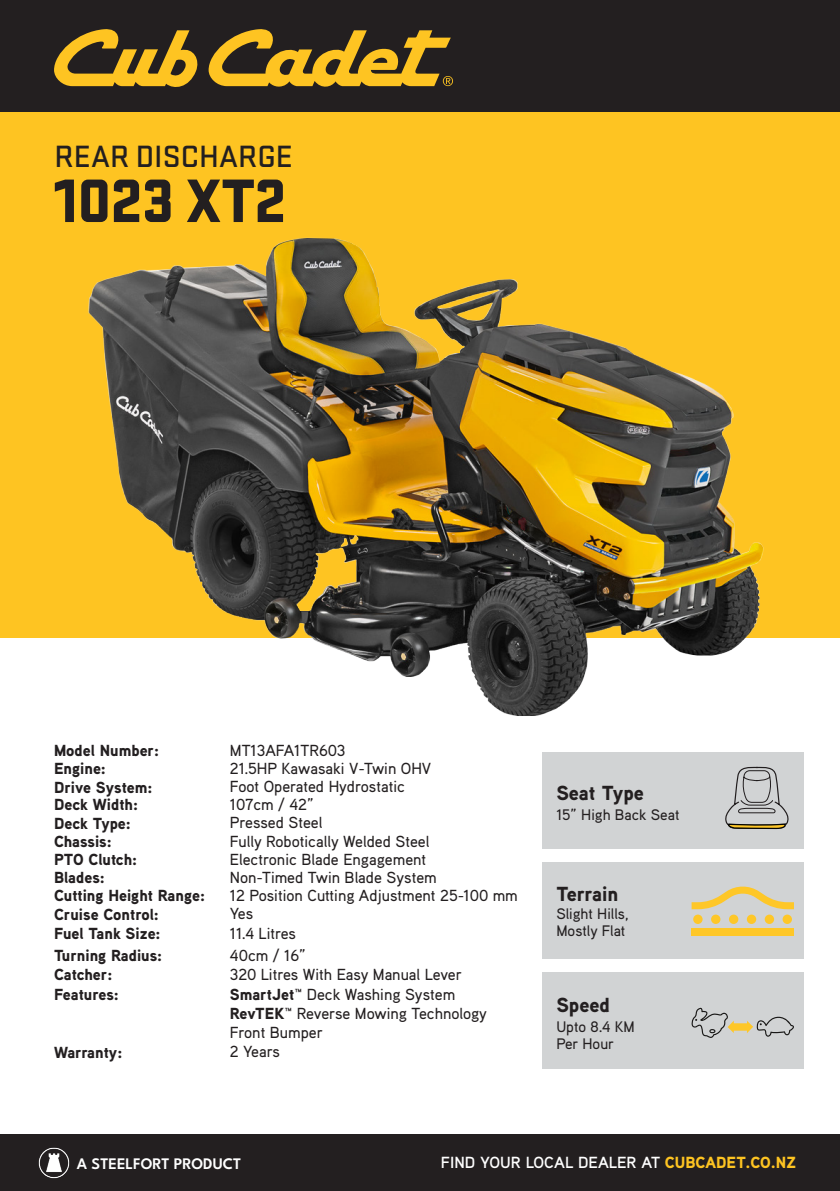
<style>
.page{position:relative;width:840px;height:1191px;background:#fff}
.page>*{position:absolute;margin:0;border:0;box-sizing:border-box;transform-origin:0 0}
.t1{font:900 63.8px "Stratum 1";letter-spacing:-.02em;color:#231f20}
.t2{font:500 32px "Stratum 2";color:#231f20}
.t3{font:900 20.4px "Aaux Pro";color:#231f20}
.Table_Body{font:500 16px "Aaux Pro";color:#231f20}
.Table_Heading{font:900 16px "Aaux Pro";color:#231f20}
.t4{font:700 16px "Aaux Pro";color:#fff}
.t5{font:600 16px "League Spartan";color:#fff}
.t6{font:500 15.2px "Aaux Pro";color:#231f20}
.s1{font-weight:900}
.s2{font-weight:900;color:#fec422}
</style>
<div class="page">
<div style="left:0;top:1134px;width:839px;height:57px;background:#231f20"></div>
<img style="left:39px;top:1147px;width:30px;height:31px">
<div style="left:0;top:104px;width:839px;height:533px;background:#fec422"></div>
<div style="left:0;top:0;width:839px;height:111px;background:#231f20"></div>
<svg style="left:54px;top:29px;width:144px;height:58px"></svg>
<svg style="left:208px;top:29px;width:245px;height:58px"></svg>
<div style="left:542px;top:752px;width:261px;height:97px;background:#d1d3d4"></div>
<div style="left:542px;top:972px;width:261px;height:97px;background:#d1d3d4"></div>
<div style="left:542px;top:862px;width:261px;height:97px;background:#d1d3d4"></div>
<svg style="left:691px;top:1007px;width:102px;height:31px"></svg>
<img style="left:83px;top:237px;width:697px;height:479px">
<svg style="left:725px;top:767px;width:63px;height:62px"></svg>
<svg style="left:691px;top:886px;width:102px;height:23px"></svg>
<div style="left:691px;top:928px;width:102px;height:7px;background:#fec728"></div>
<svg style="left:692px;top:914px;width:10px;height:10px"></svg>
<svg style="left:710px;top:914px;width:10px;height:10px"></svg>
<svg style="left:728px;top:914px;width:10px;height:10px"></svg>
<svg style="left:746px;top:914px;width:9px;height:10px"></svg>
<svg style="left:764px;top:914px;width:9px;height:10px"></svg>
<div style="left:782px;top:914px;width:9px;height:10px;background:#fec728;border-radius:50%"></div>
<h2 class="t2" style="left:54px;top:135px;width:240px">REAR DISCHARGE</h2>
<p class="t1" style="left:54px;top:154px;width:234px">1023 XT2</p>
<p class="Table_Heading" style="left:54px;top:740px;width:106px">Model Number:</p>
<p class="Table_Body" style="left:230px;top:740px;width:117px">MT13AFA1TR603</p>
<p class="Table_Heading" style="left:54px;top:758px;width:53px">Engine:</p>
<p class="Table_Body" style="left:230px;top:758px;width:203px">21.5HP Kawasaki V-Twin OHV</p>
<p class="Table_Heading" style="left:54px;top:777px;width:100px">Drive System:</p>
<p class="Table_Body" style="left:230px;top:777px;width:176px">Foot Operated Hydrostatic</p>
<p class="Table_Heading" style="left:54px;top:794px;width:85px">Deck Width:</p>
<p class="Table_Body" style="left:230px;top:794px;width:85px">107cm / 42”</p>
<p class="Table_Heading" style="left:54px;top:812px;width:78px">Deck Type:</p>
<p class="Table_Body" style="left:230px;top:812px;width:94px">Pressed Steel</p>
<p class="Table_Heading" style="left:54px;top:831px;width:59px">Chassis:</p>
<p class="Table_Body" style="left:230px;top:831px;width:201px">Fully Robotically Welded Steel</p>
<p class="Table_Heading" style="left:54px;top:849px;width:85px">PTO Clutch:</p>
<p class="Table_Body" style="left:230px;top:849px;width:198px">Electronic Blade Engagement</p>
<p class="Table_Heading" style="left:54px;top:867px;width:52px">Blades:</p>
<p class="Table_Body" style="left:230px;top:867px;width:208px">Non-Timed Twin Blade System</p>
<p class="Table_Heading" style="left:54px;top:885px;width:152px">Cutting Height Range:</p>
<p class="Table_Body" style="left:230px;top:885px;width:289px">12 Position Cutting Adjustment 25-100 mm</p>
<p class="Table_Heading" style="left:54px;top:903px;width:106px">Cruise Control:</p>
<p class="Table_Body" style="left:230px;top:903px;width:25px">Yes</p>
<p class="Table_Heading" style="left:54px;top:923px;width:108px">Fuel Tank Size:</p>
<p class="Table_Body" style="left:230px;top:923px;width:68px">11.4 Litres</p>
<p class="Table_Heading" style="left:54px;top:945px;width:110px">Turning Radius:</p>
<p class="Table_Body" style="left:230px;top:945px;width:77px">40cm / 16”</p>
<p class="Table_Heading" style="left:54px;top:964px;width:60px">Catcher:</p>
<p class="Table_Body" style="left:230px;top:964px;width:233px">320 Litres With Easy Manual Lever</p>
<p class="Table_Heading" style="left:54px;top:983px;width:66px">Features:</p>
<p class="Table_Body" style="left:230px;top:984px;width:227px"><span class="s1">SmartJet™</span> Deck Washing System</p>
<p class="Table_Body" style="left:230px;top:1003px;width:258px"><span class="s1">RevTEK™</span> Reverse Mowing Technology</p>
<p class="Table_Body" style="left:230px;top:1022px;width:94px">Front Bumper</p>
<p class="Table_Heading" style="left:54px;top:1041px;width:70px">Warranty:</p>
<p class="Table_Body" style="left:230px;top:1041px;width:52px">2 Years</p>
<p class="t3" style="left:556px;top:780px;width:89px">Seat Type</p>
<p class="t6" style="left:556px;top:805px;width:125px">15” High Back Seat</p>
<p class="t3" style="left:556px;top:880px;width:63px">Terrain</p>
<p class="t6" style="left:556px;top:903px;width:74px">Slight Hills,</p>
<p class="t6" style="left:556px;top:920px;width:71px">Mostly Flat</p>
<p class="t3" style="left:556px;top:992px;width:55px">Speed</p>
<p class="t6" style="left:556px;top:1017px;width:80px">Upto 8.4 KM</p>
<p class="t6" style="left:556px;top:1034px;width:59px">Per Hour</p>
<p class="t5" style="left:77px;top:1151px;width:166px">A STEELFORT PRODUCT</p>
<p class="t4" style="left:440px;top:1152px;width:357px">FIND YOUR LOCAL DEALER AT <span class="s2">CUBCADET.CO.NZ</span></p>
</div>
